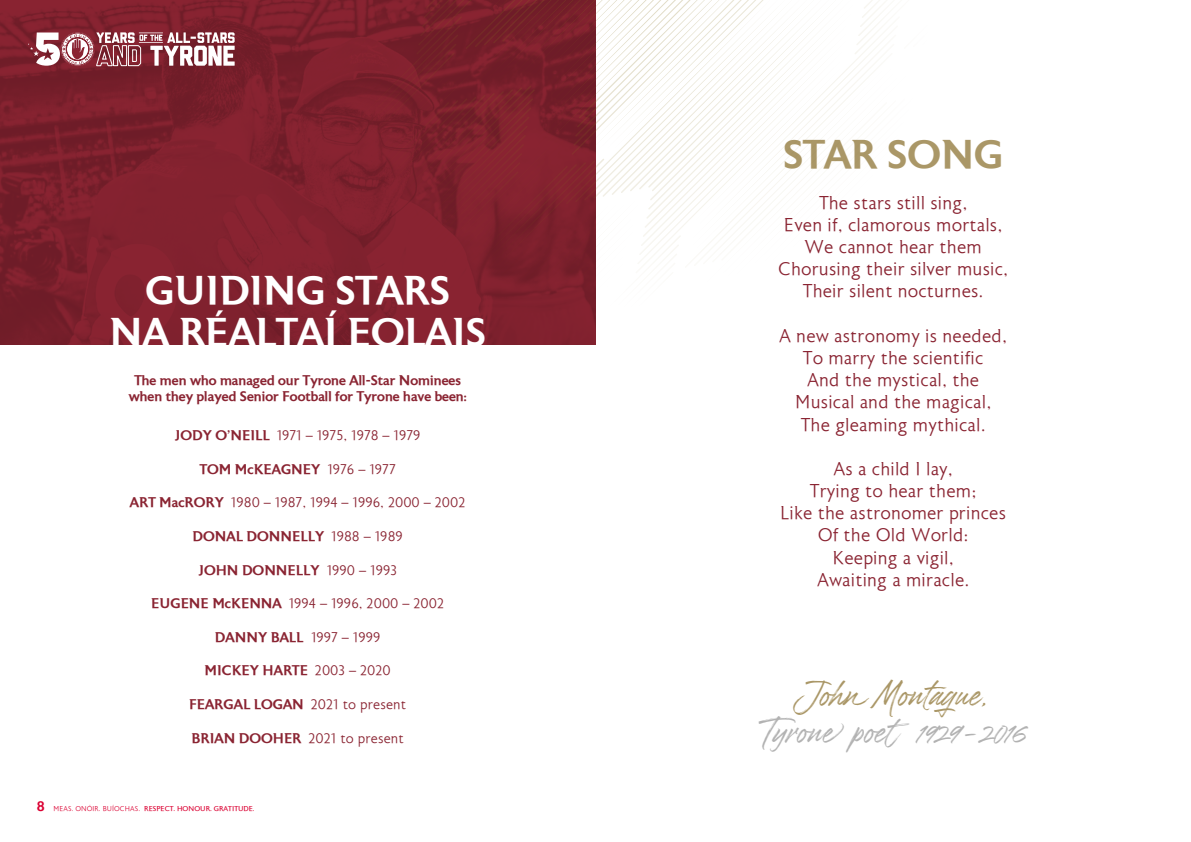
<style>
.page{position:relative;width:1191px;height:842px;background:#fff}
.page>*{position:absolute;margin:0;border:0;box-sizing:border-box;transform-origin:0 0}
.t1{font:500 40px/42px "Astoria";color:#fff;text-align:center}
.t2{font:500 40px "Astoria";color:#aa9767}
.t3{font:37px "Brushwell";color:#b2b2b2}
.t4{font:37px "Brushwell";color:#aa9767}
.t5{font:300 18.5px/22.2px "Astoria";color:#8a2432;text-align:center}
.t6{font:500 14px/16.8px "Astoria";color:#8a2432;text-align:center}
.t7{font:300 14px "Astoria";color:#8a2432}
.t8{font:7px "Astoria Roman";color:#db0032}
.s1{font-weight:500}
.s2{font-weight:300}
.s3{font-family:"Astoria";font-weight:500;font-size:14px}
.s4{font-family:"Astoria";font-weight:300}
</style>
<div class="page">
<img style="left:0;top:0;width:595px;height:344px">
<svg style="left:28px;top:32px;width:207px;height:34px"></svg>
<svg style="left:282px;top:0;width:603px;height:339px"></svg>
<h1 class="t1" style="left:109px;top:270px;width:378px">GUIDING STARS<br>NA RÉALTAÍ EOLAIS</h1>
<p class="t6" style="left:129px;top:372px;width:339px">The men who managed our Tyrone All-Star Nominees when they played Senior Football for Tyrone have been:</p>
<p class="t7" style="left:175px;top:428px;width:247px"><span class="s1">JODY O’NEILL</span> 1971 – 1975, 1978 – 1979</p>
<p class="t6" style="left:200px;top:461px;width:198px">TOM McKEAGNEY <span class="s2">1976 – 1977</span></p>
<p class="t7" style="left:130px;top:495px;width:337px"><span class="s1">ART MacRORY</span> 1980 – 1987, 1994 – 1996, 2000 – 2002</p>
<p class="t6" style="left:193px;top:528px;width:212px">DONAL DONNELLY <span class="s2">1988 – 1989</span></p>
<p class="t6" style="left:198px;top:562px;width:200px">JOHN DONNELLY <span class="s2">1990 – 1993</span></p>
<p class="t7" style="left:151px;top:596px;width:294px"><span class="s1">EUGENE McKENNA</span> 1994 – 1996, 2000 – 2002</p>
<p class="t6" style="left:215px;top:629px;width:167px">DANNY BALL <span class="s2">1997 – 1999</span></p>
<p class="t6" style="left:205px;top:662px;width:188px">MICKEY HARTE <span class="s2">2003 – 2020</span></p>
<p class="t7" style="left:189px;top:697px;width:219px"><span class="s1">FEARGAL LOGAN</span> 2021 to present</p>
<p class="t7" style="left:191px;top:730px;width:214px"><span class="s1">BRIAN DOOHER</span> 2021 to present</p>
<p class="t8" style="left:37px;top:805px;width:219px"><span class="s3">8</span> <span class="s4">MEAS. ONÓIR. BUÍOCHAS.</span> RESPECT. HONOUR. GRATITUDE.</p>
<h1 class="t2" style="left:783px;top:132px;width:222px">STAR SONG</h1>
<p class="t5" style="left:778px;top:192px;width:232px">The stars still sing,<br>Even if, clamorous mortals,<br>We cannot hear them<br>Chorusing their silver music,<br>Their silent nocturnes.</p>
<p class="t5" style="left:779px;top:325px;width:230px">A new astronomy is needed,<br>To marry the scientific<br>And the mystical, the<br>Musical and the magical,<br>The gleaming mythical.</p>
<p class="t5" style="left:780px;top:458px;width:227px">As a child I lay,<br>Trying to hear them;<br>Like the astronomer princes<br>Of the Old World:<br>Keeping a vigil,<br>Awaiting a miracle.</p>
<h2 class="t4" style="left:796px;top:672px;width:196px">John Montague,</h2>
<h2 class="t3" style="left:758px;top:709px;width:271px">Tyrone poet 1929-2016</h2>
</div>
